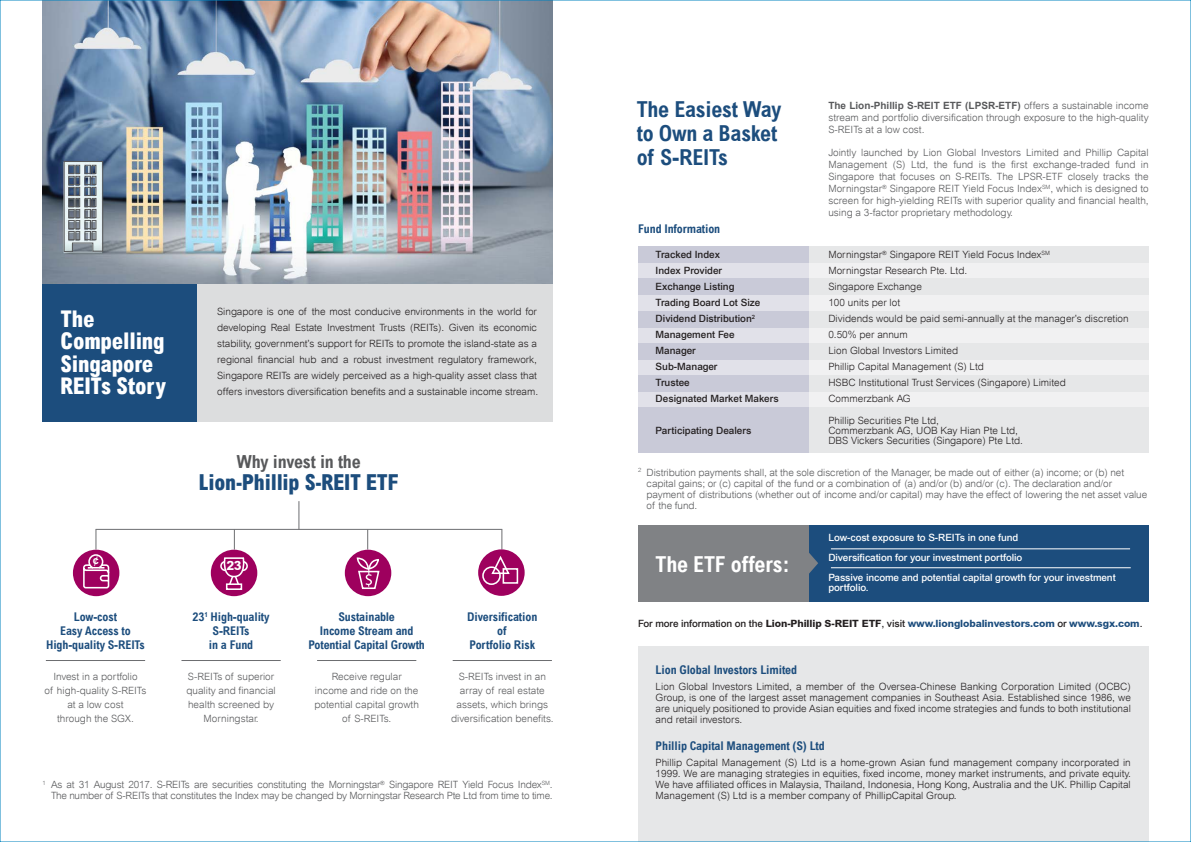
<style>
.page{position:relative;width:1191px;height:842px;background:#fff}
.page>*{position:absolute;margin:0;border:0;box-sizing:border-box;transform-origin:0 0}
.t1{font:800 condensed 23px/22.5px "Arial";letter-spacing:-.01em;color:#fff}
.t2{font:700 condensed 22px/24px "Arial";letter-spacing:-.01em;color:#1c4d7d}
.t3{font:800 condensed 22px "Arial";letter-spacing:-.01em;color:#1c4d7d}
.t4{font:700 condensed 22px "Arial";letter-spacing:-.01em;color:#fff}
.t5{font:700 condensed 18px "Arial";letter-spacing:-.01em;color:#58595b}
.t6{font:800 12.7px "Aria";color:#fff}
.t7{font:700 condensed 12px/14px "Arial";letter-spacing:-.01em;color:#1c4d7d;text-align:center}
.t8{font:700 10.8px "Arial";color:#fff}
.t9{font:300 10px/16px "Arial";color:#231f20}
.t10{font:300 10px/14px "Arial";letter-spacing:-.01em;color:#58595b;text-align:center}
.t11{font:500 10px/16px "Arial";color:#231f20}
.t12{font:500 10px/20px "Arial";letter-spacing:-.01em;color:#fff}
.t13{font:800 10px "Aria";letter-spacing:-.01em;color:#1c4d7d}
.s1{font-weight:700}
.s2{font-family:"Arial";font-weight:500;color:#231f20}
.s3{color:#231f20}
</style>
<div class="page">
<div style="left:638px;top:647px;width:510px;height:195px;background:#e6e7e8"></div>
<img style="left:43px;top:2px;width:510px;height:282px">
<div style="left:43px;top:284px;width:510px;height:137px;background:#dcddde"></div>
<div style="left:43px;top:284px;width:154px;height:137px;background:#1c4d7d"></div>
<svg style="left:64px;top:161px;width:39px;height:91px;background:#9ca6ad"></svg>
<hr style="left:96px;top:529px;width:406px;height:1px;background:#6d6e71">
<svg style="left:234px;top:530px;width:1px;height:20px"></svg>
<svg style="left:367px;top:530px;width:1px;height:20px"></svg>
<svg style="left:298px;top:501px;width:1px;height:28px"></svg>
<hr style="left:46px;top:660px;width:99px;height:1px;background:#6d6e71">
<hr style="left:181px;top:660px;width:100px;height:1px;background:#6d6e71">
<hr style="left:317px;top:660px;width:99px;height:1px;background:#6d6e71">
<hr style="left:453px;top:660px;width:99px;height:1px;background:#6d6e71">
<div style="left:478px;top:549px;width:46px;height:47px;background:#9e005e;border-radius:50%"></div>
<div style="left:502px;top:568px;width:16px;height:16px;border:2px solid #fff"></div>
<div style="left:482px;top:566px;width:19px;height:19px;border:2px solid #fff;border-radius:50%"></div>
<svg style="left:490px;top:529px;width:20px;height:46px"></svg>
<div style="left:73px;top:550px;width:46px;height:46px;background:#9e005e;border-radius:50%"></div>
<svg style="left:82px;top:529px;width:28px;height:60px"></svg>
<div style="left:211px;top:550px;width:46px;height:46px;background:#9e005e;border-radius:50%"></div>
<div style="left:226px;top:583px;width:16px;height:7px;border:2px solid #fff"></div>
<svg style="left:221px;top:557px;width:26px;height:29px"></svg>
<div style="left:345px;top:550px;width:46px;height:46px;background:#9e005e;border-radius:50%"></div>
<div style="left:638px;top:246px;width:510px;height:207px;background:#f1f1f2"></div>
<div style="left:638px;top:246px;width:510px;height:16px;background:#e6e7e8"></div>
<div style="left:638px;top:278px;width:510px;height:17px;background:#e6e7e8"></div>
<div style="left:638px;top:311px;width:510px;height:16px;background:#e6e7e8"></div>
<div style="left:638px;top:343px;width:510px;height:17px;background:#e6e7e8"></div>
<div style="left:638px;top:376px;width:510px;height:16px;background:#e6e7e8"></div>
<div style="left:638px;top:408px;width:510px;height:45px;background:#e6e7e8"></div>
<div style="left:638px;top:246px;width:171px;height:207px;background:#e1e1e9"></div>
<div style="left:638px;top:246px;width:171px;height:16px;background:#c9cad8"></div>
<div style="left:638px;top:279px;width:171px;height:16px;background:#c9cad8"></div>
<div style="left:638px;top:311px;width:171px;height:16px;background:#c9cad8"></div>
<div style="left:638px;top:343px;width:171px;height:17px;background:#c9cad8"></div>
<div style="left:638px;top:376px;width:171px;height:16px;background:#c9cad8"></div>
<div style="left:638px;top:408px;width:171px;height:45px;background:#c9cad8"></div>
<div style="left:639px;top:525px;width:509px;height:76px;background:#1c4d7d"></div>
<hr style="left:831px;top:548px;width:299px;height:1px;background:#fff">
<svg style="left:809px;top:553px;width:9px;height:21px"></svg>
<div style="left:638px;top:525px;width:171px;height:76px;background:#808285"></div>
<hr style="left:831px;top:567px;width:299px;height:1px;background:#fff">
<svg style="left:356px;top:557px;width:24px;height:33px"></svg>
<h1 class="t1" style="left:61px;top:308px;width:107px">The<br>Compelling<br>Singapore<br>REITs Story</h1>
<p class="t9" style="left:217px;top:304px;width:322px">Singapore is one of the most conducive environments in the world for developing Real Estate Investment Trusts (REITs). Given its economic stability, government’s support for REITs to promote the island-state as a regional financial hub and a robust investment regulatory framework, Singapore REITs are widely perceived as a high-quality asset class that offers investors diversification benefits and a sustainable income stream.</p>
<h3 class="t5" style="left:237px;top:451px;width:125px">Why invest in the</h3>
<h2 class="t3" style="left:199px;top:470px;width:201px">Lion-Phillip S-REIT ETF</h2>
<p class="t8" style="left:93px;top:553px;width:8px">¢</p>
<p class="t6" style="left:227px;top:558px;width:17px">23</p>
<p class="t7" style="left:46px;top:609px;width:100px">Low-cost<br>Easy Access to<br>High-quality S-REITs</p>
<p class="t10" style="left:45px;top:670px;width:103px">Invest in a portfolio<br>of high-quality S-REITs at a low cost<br>through the SGX.</p>
<p class="t7" style="left:193px;top:609px;width:78px">23<sup>1</sup> High-quality<br>S-REITs<br>in a Fund</p>
<p class="t10" style="left:186px;top:670px;width:91px">S-REITs of superior quality and financial health screened by<br>Morningstar.</p>
<p class="t7" style="left:308px;top:609px;width:118px">Sustainable<br>Income Stream and<br>Potential Capital Growth</p>
<p class="t10" style="left:314px;top:670px;width:106px">Receive regular income and ride on the potential capital growth of S-REITs.</p>
<p class="t7" style="left:467px;top:609px;width:72px">Diversification of<br>Portfolio Risk</p>
<p class="t10" style="left:451px;top:670px;width:104px">S-REITs invest in an array of real estate assets, which brings diversification benefits.</p>
<p class="t10" style="left:43px;top:779px;width:511px;line-height:11px;text-align:right"><sup>1</sup> As at 31 August 2017. S-REITs are securities constituting the Morningstar<sup>®</sup> Singapore REIT Yield Focus Index<sup>SM</sup>.<br>The number of S-REITs that constitutes the Index may be changed by Morningstar Research Pte Ltd from time to time.</p>
<h2 class="t2" style="left:636px;top:97px;width:146px">The Easiest Way to Own a Basket of S-REITs</h2>
<p class="t7" style="left:638px;top:222px;width:84px">Fund Information</p>
<p class="t11" style="left:655px;top:247px;width:125px">Tracked Index<br>Index Provider<br>Exchange Listing<br>Trading Board Lot Size<br>Dividend Distribution<sup>2<br></sup>Management Fee<br>Manager<br>Sub-Manager<br>Trustee<br>Designated Market Makers</p>
<p class="t11" style="left:655px;top:423px;width:97px">Participating Dealers</p>
<p class="t10" style="left:828px;top:100px;width:322px;line-height:12px;text-align:justify"><span class="s1">The Lion-Phillip S-REIT ETF (LPSR-ETF)</span> offers a sustainable income stream and portfolio diversification through exposure to the high-quality S-REITs at a low cost.</p>
<p class="t10" style="left:828px;top:147px;width:322px;line-height:12px;text-align:justify">Jointly launched by Lion Global Investors Limited and Phillip Capital Management (S) Ltd, the fund is the first exchange-traded fund in Singapore that focuses on S-REITs. The LPSR-ETF closely tracks the Morningstar<sup>®</sup> Singapore REIT Yield Focus Index<sup>SM</sup>, which is designed to screen for high-yielding REITs with superior quality and financial health, using a 3-factor proprietary methodology.</p>
<p class="t9" style="left:828px;top:247px;width:302px">Morningstar<sup>®</sup> Singapore REIT Yield Focus Index<sup>SM<br></sup>Morningstar Research Pte. Ltd.<br>Singapore Exchange<br>100 units per lot<br>Dividends would be paid semi-annually at the manager’s discretion 0.50% per annum<br>Lion Global Investors Limited<br>Phillip Capital Management (S) Ltd<br>HSBC Institutional Trust Services (Singapore) Limited Commerzbank AG</p>
<p class="t9" style="left:828px;top:416px;width:196px;line-height:10px">Phillip Securities Pte Ltd,<br>Commerzbank AG, UOB Kay Hian Pte Ltd,<br>DBS Vickers Securities (Singapore) Pte Ltd.</p>
<p class="t10" style="left:646px;top:467px;width:502px;line-height:11px;text-align:left;text-indent:-9px"><sup>2</sup> Distribution payments shall, at the sole discretion of the Manager, be made out of either (a) income; or (b) net capital gains; or (c) capital of the fund or a combination of (a) and/or (b) and/or (c). The declaration and/or payment of distributions (whether out of income and/or capital) may have the effect of lowering the net asset value of the fund.</p>
<h2 class="t4" style="left:655px;top:551px;width:136px">The ETF offers:</h2>
<p class="t12" style="left:828px;top:527px;width:289px">Low-cost exposure to S-REITs in one fund<br>Diversification for your investment portfolio<br>Passive income and potential capital growth for your investment</p>
<p class="t12" style="left:828px;top:577px;width:42px">portfolio.</p>
<p class="t13" style="left:638px;top:617px;width:506px"><span class="s2">For more information on the</span> <span class="s3">Lion-Phillip S-REIT ETF</span><span class="s2">, visit</span> www.lionglobalinvestors.com <span class="s2">or</span> www.sgx.com<span class="s2">.</span></p>
<p class="t7" style="left:655px;top:663px;width:143px">Lion Global Investors Limited</p>
<p class="t9" style="left:655px;top:681px;width:477px;line-height:11px;text-align:justify">Lion Global Investors Limited, a member of the Oversea-Chinese Banking Corporation Limited (OCBC)<br>Group, is one of the largest asset management companies in Southeast Asia. Established since 1986, we are uniquely positioned to provide Asian equities and fixed income strategies and funds to both institutional and retail investors.</p>
<p class="t7" style="left:655px;top:739px;width:171px">Phillip Capital Management (S) Ltd</p>
<p class="t9" style="left:655px;top:757px;width:477px;line-height:11px;text-align:justify">Phillip Capital Management (S) Ltd is a home-grown Asian fund management company incorporated in 1999. We are managing strategies in equities, fixed income, money market instruments, and private equity.<br>We have affiliated offices in Malaysia, Thailand, Indonesia, Hong Kong, Australia and the UK. Phillip Capital Management (S) Ltd is a member company of PhillipCapital Group.</p>
</div>
